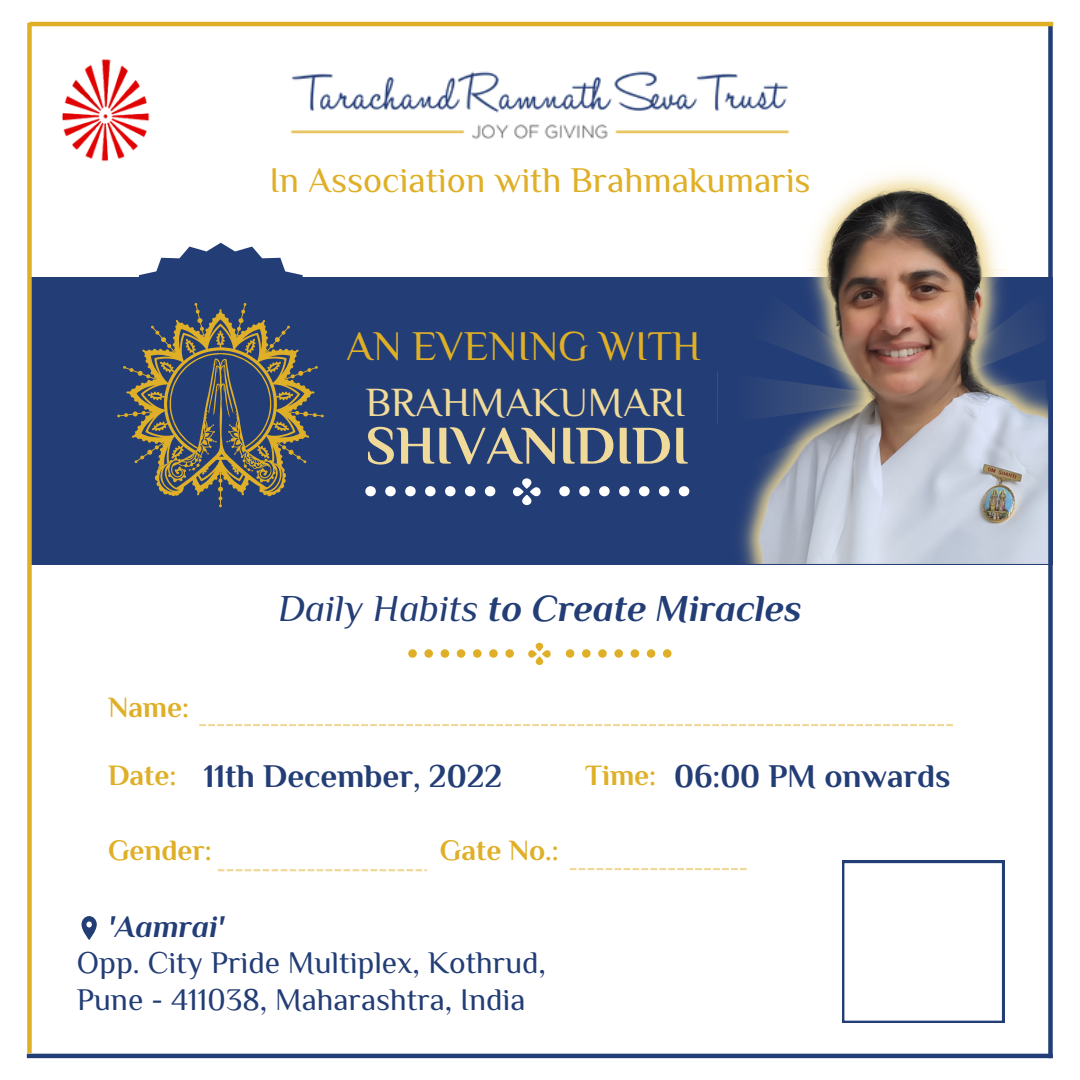
<style>
.page{position:relative;width:1080px;height:1080px;background:#fff}
.page>*{position:absolute;margin:0;border:0;box-sizing:border-box;transform-origin:0 0}
.t1{font:700 54.3px "Philosopher";color:#f0da9a}
.t2{font:42px "Philosopher";color:#dfaf27}
.t3{font:41.4px "Philosopher";color:#f0da9a}
.t4{font:italic 700 37.8px "Philosopher";color:#233d76}
.t5{font:36px "Philosopher";color:#dfaf27}
.t6{font:700 33px "Philosopher";color:#233d76}
.t7{font:31.5px/36.3px "Philosopher";color:#233d76}
.t8{font:italic 700 31.5px "Philosopher";color:#233d76}
.t9{font:700 29.4px "Philosopher";color:#dfaf27}
.s1{font-weight:400}
.s2{font-size:29.4px;color:#dfaf27}
</style>
<div class="page">
<img style="left:290px;top:71px;width:500px;height:68px">
<img style="left:63px;top:59px;width:87px;height:103px">
<div style="left:32px;top:277px;width:1021px;height:288px;background:#233d76"></div>
<svg style="left:117px;top:243px;width:207px;height:264px"></svg>
<img style="left:740px;top:174px;width:308px;height:390px">
<svg style="left:513px;top:478px;width:28px;height:27px"></svg>
<svg style="left:485px;top:486px;width:10px;height:10px"></svg>
<svg style="left:465px;top:486px;width:10px;height:10px"></svg>
<svg style="left:445px;top:486px;width:11px;height:10px"></svg>
<svg style="left:425px;top:486px;width:11px;height:10px"></svg>
<svg style="left:405px;top:486px;width:11px;height:10px"></svg>
<svg style="left:385px;top:486px;width:11px;height:10px"></svg>
<svg style="left:365px;top:486px;width:11px;height:10px"></svg>
<svg style="left:679px;top:486px;width:10px;height:10px"></svg>
<svg style="left:659px;top:486px;width:10px;height:10px"></svg>
<svg style="left:639px;top:486px;width:10px;height:10px"></svg>
<svg style="left:619px;top:486px;width:11px;height:10px"></svg>
<svg style="left:599px;top:486px;width:11px;height:10px"></svg>
<svg style="left:579px;top:486px;width:11px;height:10px"></svg>
<svg style="left:559px;top:486px;width:11px;height:10px"></svg>
<svg style="left:199px;top:724px;width:754px;height:2px"></svg>
<svg style="left:218px;top:869px;width:209px;height:2px"></svg>
<svg style="left:570px;top:868px;width:177px;height:2px"></svg>
<svg style="left:842px;top:861px;width:162px;height:162px"></svg>
<svg style="left:528px;top:643px;width:23px;height:22px"></svg>
<svg style="left:505px;top:649px;width:9px;height:9px"></svg>
<svg style="left:489px;top:649px;width:9px;height:9px"></svg>
<svg style="left:473px;top:649px;width:9px;height:9px"></svg>
<svg style="left:457px;top:649px;width:8px;height:9px"></svg>
<svg style="left:441px;top:649px;width:8px;height:9px"></svg>
<svg style="left:424px;top:649px;width:9px;height:9px"></svg>
<svg style="left:408px;top:649px;width:9px;height:9px"></svg>
<svg style="left:663px;top:649px;width:9px;height:9px"></svg>
<svg style="left:647px;top:649px;width:8px;height:9px"></svg>
<svg style="left:631px;top:649px;width:8px;height:9px"></svg>
<svg style="left:614px;top:649px;width:9px;height:9px"></svg>
<svg style="left:598px;top:649px;width:9px;height:9px"></svg>
<svg style="left:582px;top:649px;width:9px;height:9px"></svg>
<svg style="left:566px;top:649px;width:8px;height:9px"></svg>
<svg style="left:81px;top:916px;width:16px;height:24px"></svg>
<hr style="left:27px;top:1054px;width:1026px;height:4px;background:#233d76">
<div style="left:27px;top:23px;width:5px;height:1030px;background:#dfaf27"></div>
<div style="left:1048px;top:25px;width:5px;height:1033px;background:#233d76"></div>
<hr style="left:29px;top:22px;width:1024px;height:4px;background:#dfaf27">
<p class="t5" style="left:269px;top:169px;width:543px">In Association with Brahmakumaris</p>
<h2 class="t2" style="left:346px;top:333px;width:356px">AN EVENING WITH</h2>
<h3 class="t3" style="left:365px;top:388px;width:322px">BRAHMAKUMARI</h3>
<h1 class="t1" style="left:365px;top:428px;width:325px">SHIVANIDIDI</h1>
<p class="t4" style="left:278px;top:596px;width:525px"><span class="s1">Daily Habits</span> to Create Miracles</p>
<p class="t9" style="left:108px;top:698px;width:83px">Name:</p>
<p class="t9" style="left:108px;top:765px;width:70px">Date:</p>
<p class="t6" style="left:204px;top:765px;width:300px">11th December, 2022</p>
<p class="t6" style="left:585px;top:766px;width:367px"><span class="s2">Time:</span> 06:00 PM onwards</p>
<p class="t9" style="left:108px;top:841px;width:105px">Gender:</p>
<p class="t9" style="left:440px;top:841px;width:120px">Gate No.:</p>
<p class="t8" style="left:108px;top:916px;width:118px">'Aamrai'</p>
<p class="t7" style="left:77px;top:948px;width:471px">Opp. City Pride Multiplex, Kothrud,<br>Pune - 411038, Maharashtra, India</p>
</div>
